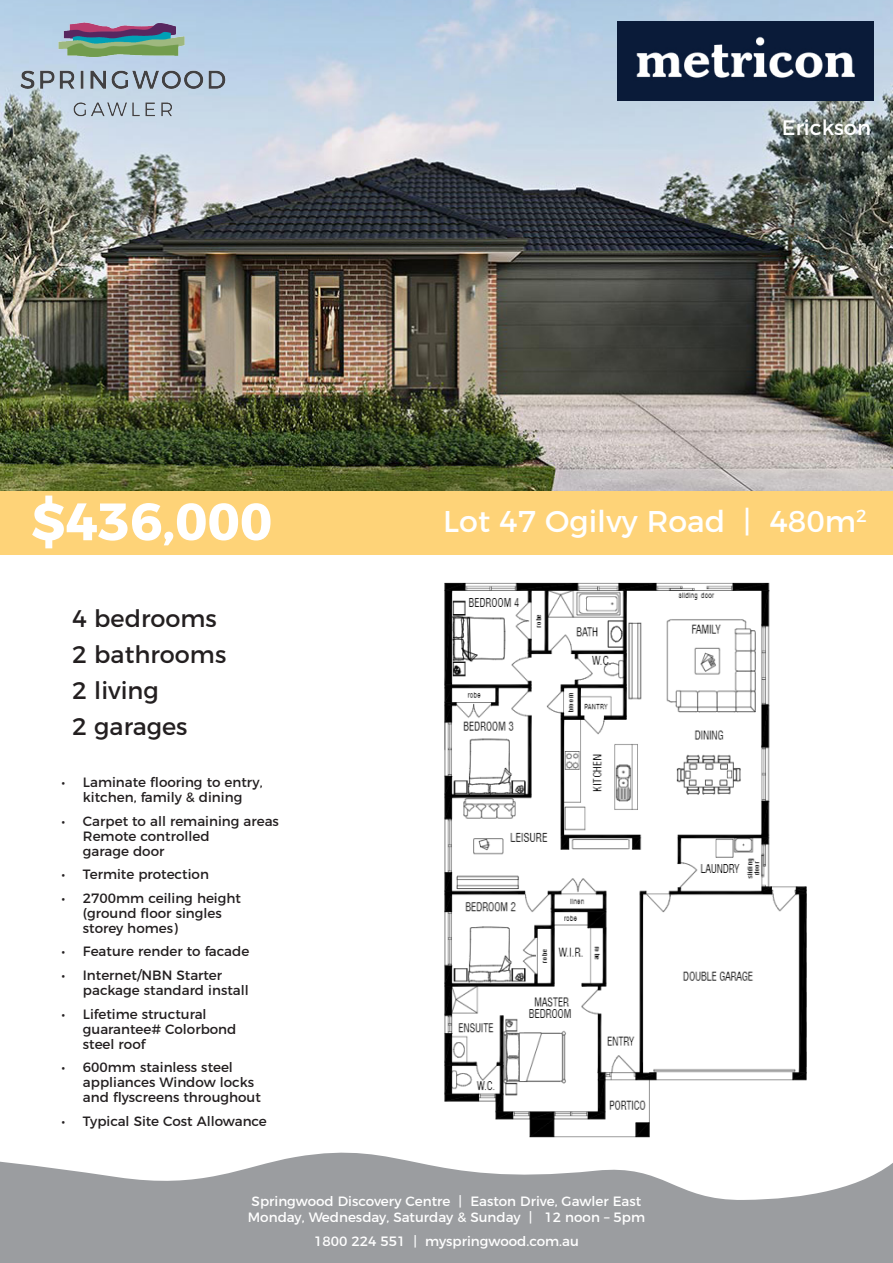
<style>
.page{position:relative;width:893px;height:1263px;background:#fff}
.page>*{position:absolute;margin:0;border:0;box-sizing:border-box;transform-origin:0 0}
.t1{font:700 52.5px "Montserrat";color:#fff}
.t2{font:30px "Montserrat";color:#fff}
.t3{font:24px "Montserrat";color:#231f20}
.t4{font:21px "Montserrat";color:#fff}
.t5{font:13.5px/15px "Montserrat";color:#231f20}
.t6{font:13.5px/16.2px "Montserrat";color:#fff}
</style>
<div class="page">
<svg style="left:0;top:1152px;width:893px;height:111px;fill:#9b9da0"></svg>
<div style="left:0;top:491px;width:893px;height:64px;background:#fed378"></div>
<img style="left:0;top:0;width:893px;height:491px">
<img style="left:444px;top:582px;width:363px;height:556px">
<img style="left:617px;top:21px;width:256px;height:80px">
<img style="left:0;top:0;width:303px;height:154px">
<p class="t1" style="left:31px;top:478px;width:243px">$436,000</p>
<p class="t3" style="left:72px;top:599px;width:146px">4 bedrooms</p>
<p class="t3" style="left:72px;top:635px;width:155px">2 bathrooms</p>
<p class="t3" style="left:72px;top:671px;width:88px">2 living</p>
<p class="t3" style="left:72px;top:707px;width:117px">2 garages</p>
<p class="t5" style="left:62px;top:774px;width:203px;text-align:center">• Laminate flooring to entry, kitchen, family &amp; dining</p>
<p class="t5" style="left:83px;top:812px;width:198px;text-indent:-21px">• Carpet to all remaining areas<br>Remote controlled<br>garage door</p>
<p class="t5" style="left:62px;top:866px;width:149px">• Termite protection</p>
<p class="t5" style="left:83px;top:889px;width:160px;text-indent:-21px">• 2700mm ceiling height (ground floor singles storey homes)</p>
<p class="t5" style="left:62px;top:943px;width:189px">• Feature render to facade</p>
<p class="t5" style="left:83px;top:966px;width:167px;text-indent:-21px">• Internet/NBN Starter package standard install</p>
<p class="t5" style="left:83px;top:1005px;width:155px;text-indent:-21px">• Lifetime structural guarantee# Colorbond steel roof</p>
<p class="t5" style="left:83px;top:1058px;width:180px;text-indent:-21px">• 600mm stainless steel appliances Window locks and flyscreens throughout</p>
<p class="t5" style="left:62px;top:1112px;width:207px">• Typical Site Cost Allowance</p>
<p class="t4" style="left:782px;top:111px;width:91px">Erickson</p>
<p class="t2" style="left:443px;top:497px;width:425px">Lot 47 Ogilvy Road | 480m<sup>2</sup></p>
<p class="t6" style="left:248px;top:1192px;width:399px">Springwood Discovery Centre | Easton Drive, Gawler East<br>Monday, Wednesday, Saturday &amp; Sunday | 12 noon – 5pm</p>
<p class="t6" style="left:314px;top:1232px;width:266px">1800 224 551 | myspringwood.com.au</p>
</div>
